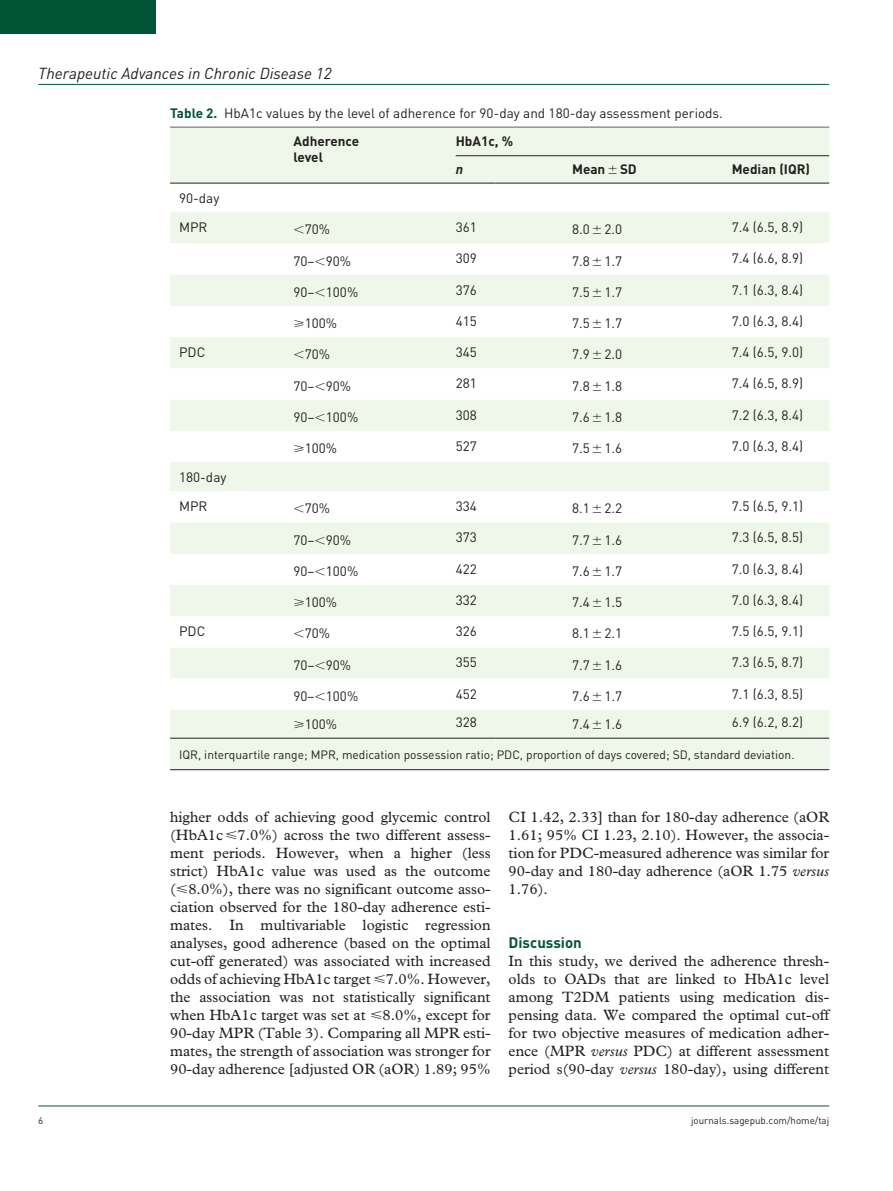
<style>
.page{position:relative;width:893px;height:1191px;background:#fff}
.page>*{position:absolute;margin:0;border:0;box-sizing:border-box;transform-origin:0 0}
.t1{font:italic 15.75px "DIN";color:#231f20}
.t2{font:15px/18px "Plantin Std";color:#231f20;text-align:justify}
.t3{font:700 15px "DIN";color:#015436}
.t4{font:13.5px/29px "DIN";color:#231f20}
.t5{font:700 13.5px "DIN";color:#231f20}
.t6{font:italic 700 13.5px "DIN";color:#231f20}
.t7{font:12px "DIN";color:#231f20}
.t8{font:9.75px "DIN";color:#231f20}
.s1{font-weight:700;color:#015436}
.s2{font-weight:700}
.s3{font-style:italic}
</style>
<div class="page">
<hr style="left:38px;top:84px;width:791px;height:1px;background:#015436">
<hr style="left:38px;top:1105px;width:791px;height:1px;background:#015436">
<div style="left:0;top:0;width:155px;height:34px;background:#015436"></div>
<div style="left:170px;top:738px;width:659px;height:31px;background:#eff7ea"></div>
<hr style="left:170px;top:127px;width:659px;height:1px;background:#231f20">
<hr style="left:170px;top:769px;width:659px;height:1px;background:#231f20">
<div style="left:170px;top:128px;width:659px;height:610px;background:#eff7ea"></div>
<svg style="left:170px;top:184px;width:659px;height:526px"></svg>
<hr style="left:170px;top:183px;width:47px;height:1px;background:#231f20">
<hr style="left:379px;top:183px;width:116px;height:1px;background:#231f20">
<hr style="left:495px;top:183px;width:160px;height:1px;background:#231f20">
<hr style="left:655px;top:183px;width:174px;height:1px;background:#231f20">
<hr style="left:170px;top:738px;width:47px;height:1px;background:#231f20">
<hr style="left:217px;top:738px;width:162px;height:1px;background:#231f20">
<hr style="left:379px;top:738px;width:116px;height:1px;background:#231f20">
<hr style="left:495px;top:738px;width:160px;height:1px;background:#231f20">
<hr style="left:655px;top:738px;width:174px;height:1px;background:#231f20">
<hr style="left:217px;top:183px;width:162px;height:1px;background:#231f20">
<hr style="left:456px;top:155px;width:373px;height:1px;background:#231f20">
<svg style="left:609px;top:166px;width:8px;height:8px"></svg>
<svg style="left:295px;top:226px;width:9px;height:8px"></svg>
<svg style="left:593px;top:226px;width:8px;height:8px"></svg>
<svg style="left:316px;top:257px;width:9px;height:8px"></svg>
<svg style="left:593px;top:257px;width:8px;height:8px"></svg>
<svg style="left:316px;top:289px;width:9px;height:7px"></svg>
<svg style="left:593px;top:288px;width:8px;height:8px"></svg>
<svg style="left:593px;top:320px;width:8px;height:8px"></svg>
<svg style="left:295px;top:351px;width:9px;height:8px"></svg>
<svg style="left:593px;top:351px;width:8px;height:8px"></svg>
<svg style="left:316px;top:382px;width:9px;height:8px"></svg>
<svg style="left:593px;top:382px;width:8px;height:8px"></svg>
<svg style="left:316px;top:413px;width:9px;height:8px"></svg>
<svg style="left:593px;top:413px;width:8px;height:8px"></svg>
<svg style="left:593px;top:445px;width:8px;height:8px"></svg>
<svg style="left:295px;top:505px;width:9px;height:8px"></svg>
<svg style="left:593px;top:505px;width:8px;height:8px"></svg>
<svg style="left:316px;top:536px;width:9px;height:8px"></svg>
<svg style="left:593px;top:536px;width:8px;height:8px"></svg>
<svg style="left:316px;top:567px;width:9px;height:8px"></svg>
<svg style="left:593px;top:567px;width:8px;height:8px"></svg>
<svg style="left:593px;top:599px;width:8px;height:8px"></svg>
<svg style="left:295px;top:630px;width:9px;height:8px"></svg>
<svg style="left:593px;top:630px;width:8px;height:8px"></svg>
<svg style="left:316px;top:661px;width:9px;height:8px"></svg>
<svg style="left:593px;top:661px;width:8px;height:8px"></svg>
<svg style="left:316px;top:692px;width:9px;height:8px"></svg>
<svg style="left:593px;top:692px;width:8px;height:8px"></svg>
<svg style="left:593px;top:721px;width:8px;height:7px"></svg>
<p class="t1" style="left:38px;top:63px;width:295px">Therapeutic Advances in Chronic Disease 12</p>
<p class="t4" style="left:293px;top:98px;width:431px;line-height:28.5px;text-indent:-123px"><span class="s1">Table 2.</span> HbA1c values by the level of adherence for 90-day and 180-day assessment periods.<br><span class="s2">Adherence</span></p>
<p class="t5" style="left:293px;top:148px;width:31px">level</p>
<p class="t5" style="left:456px;top:133px;width:59px">HbA1c, %</p>
<p class="t6" style="left:456px;top:160px;width:9px">n</p>
<p class="t5" style="left:572px;top:160px;width:66px">Mean SD</p>
<p class="t5" style="left:732px;top:160px;width:80px">Median (IQR)</p>
<p class="t4" style="left:179px;top:183px;width:42px">90-day<br>MPR</p>
<p class="t4" style="left:305px;top:215px;width:27px">70%</p>
<p class="t4" style="left:456px;top:212px;width:23px">361</p>
<p class="t4" style="left:572px;top:215px;width:52px">8.0 2.0</p>
<p class="t4" style="left:732px;top:212px;width:73px">7.4 (6.5, 8.9)</p>
<p class="t4" style="left:293px;top:246px;width:59px">70– 90%</p>
<p class="t4" style="left:456px;top:244px;width:23px">309</p>
<p class="t4" style="left:572px;top:246px;width:52px">7.8 1.7</p>
<p class="t4" style="left:732px;top:244px;width:73px">7.4 (6.6, 8.9)</p>
<p class="t4" style="left:293px;top:277px;width:66px">90– 100%</p>
<p class="t4" style="left:456px;top:275px;width:23px">376</p>
<p class="t4" style="left:572px;top:277px;width:52px">7.5 1.7</p>
<p class="t4" style="left:732px;top:275px;width:73px">7.1 (6.3, 8.4)</p>
<p class="t4" style="left:293px;top:308px;width:45px">⩾100%</p>
<p class="t4" style="left:456px;top:306px;width:23px">415</p>
<p class="t4" style="left:572px;top:308px;width:52px">7.5 1.7</p>
<p class="t4" style="left:732px;top:306px;width:73px">7.0 (6.3, 8.4)</p>
<p class="t4" style="left:179px;top:337px;width:28px">PDC</p>
<p class="t4" style="left:305px;top:340px;width:27px">70%</p>
<p class="t4" style="left:456px;top:337px;width:23px">345</p>
<p class="t4" style="left:572px;top:340px;width:52px">7.9 2.0</p>
<p class="t4" style="left:732px;top:337px;width:73px">7.4 (6.5, 9.0)</p>
<p class="t4" style="left:293px;top:371px;width:59px">70– 90%</p>
<p class="t4" style="left:456px;top:369px;width:23px">281</p>
<p class="t4" style="left:572px;top:371px;width:52px">7.8 1.8</p>
<p class="t4" style="left:732px;top:369px;width:73px">7.4 (6.5, 8.9)</p>
<p class="t4" style="left:293px;top:402px;width:66px">90– 100%</p>
<p class="t4" style="left:456px;top:400px;width:23px">308</p>
<p class="t4" style="left:572px;top:402px;width:52px">7.6 1.8</p>
<p class="t4" style="left:732px;top:400px;width:73px">7.2 (6.3, 8.4)</p>
<p class="t4" style="left:293px;top:433px;width:45px">⩾100%</p>
<p class="t4" style="left:456px;top:431px;width:23px">527</p>
<p class="t4" style="left:572px;top:433px;width:52px">7.5 1.6</p>
<p class="t4" style="left:732px;top:431px;width:73px">7.0 (6.3, 8.4)</p>
<p class="t4" style="left:179px;top:462px;width:49px">180-day<br>MPR</p>
<p class="t4" style="left:305px;top:494px;width:27px">70%</p>
<p class="t4" style="left:456px;top:491px;width:23px">334</p>
<p class="t4" style="left:572px;top:494px;width:52px">8.1 2.2</p>
<p class="t4" style="left:732px;top:491px;width:73px">7.5 (6.5, 9.1)</p>
<p class="t4" style="left:293px;top:525px;width:59px">70– 90%</p>
<p class="t4" style="left:456px;top:523px;width:23px">373</p>
<p class="t4" style="left:572px;top:525px;width:52px">7.7 1.6</p>
<p class="t4" style="left:732px;top:523px;width:73px">7.3 (6.5, 8.5)</p>
<p class="t4" style="left:293px;top:556px;width:66px">90– 100%</p>
<p class="t4" style="left:456px;top:554px;width:23px">422</p>
<p class="t4" style="left:572px;top:556px;width:52px">7.6 1.7</p>
<p class="t4" style="left:732px;top:554px;width:73px">7.0 (6.3, 8.4)</p>
<p class="t4" style="left:293px;top:587px;width:45px">⩾100%</p>
<p class="t4" style="left:456px;top:585px;width:23px">332</p>
<p class="t4" style="left:572px;top:587px;width:52px">7.4 1.5</p>
<p class="t4" style="left:732px;top:585px;width:73px">7.0 (6.3, 8.4)</p>
<p class="t4" style="left:179px;top:616px;width:28px">PDC</p>
<p class="t4" style="left:305px;top:619px;width:27px">70%</p>
<p class="t4" style="left:456px;top:616px;width:23px">326</p>
<p class="t4" style="left:572px;top:619px;width:52px">8.1 2.1</p>
<p class="t4" style="left:732px;top:616px;width:73px">7.5 (6.5, 9.1)</p>
<p class="t4" style="left:293px;top:650px;width:59px">70– 90%</p>
<p class="t4" style="left:456px;top:648px;width:23px">355</p>
<p class="t4" style="left:572px;top:650px;width:52px">7.7 1.6</p>
<p class="t4" style="left:732px;top:648px;width:73px">7.3 (6.5, 8.7)</p>
<p class="t4" style="left:293px;top:681px;width:66px">90– 100%</p>
<p class="t4" style="left:456px;top:679px;width:23px">452</p>
<p class="t4" style="left:572px;top:681px;width:52px">7.6 1.7</p>
<p class="t4" style="left:732px;top:679px;width:73px">7.1 (6.3, 8.5)</p>
<p class="t4" style="left:293px;top:709px;width:45px">⩾100%</p>
<p class="t4" style="left:456px;top:707px;width:23px">328</p>
<p class="t4" style="left:572px;top:709px;width:52px">7.4 1.6</p>
<p class="t4" style="left:732px;top:707px;width:73px">6.9 (6.2, 8.2)</p>
<p class="t7" style="left:179px;top:747px;width:617px">IQR, interquartile range; MPR, medication possession ratio; PDC, proportion of days covered; SD, standard deviation.</p>
<p class="t2" style="left:170px;top:808px;width:322px">higher odds of achieving good glycemic control (HbA1c⩽7.0%) across the two different assess&shy;ment periods. However, when a higher (less strict) HbA1c value was used as the outcome (⩽8.0%), there was no significant outcome asso&shy;ciation observed for the 180-day adherence esti&shy;mates. In multivariable logistic regression analyses, good adherence (based on the optimal cut-off generated) was associated with increased odds of achieving HbA1c target ⩽7.0%. However, the association was not statistically significant when HbA1c target was set at ⩽8.0%, except for 90-day MPR (Table 3). Comparing all MPR esti&shy;mates, the strength of association was stronger for 90-day adherence [adjusted OR (aOR) 1.89; 95%</p>
<p class="t2" style="left:509px;top:808px;width:322px">CI 1.42, 2.33] than for 180-day adherence (aOR 1.61; 95% CI 1.23, 2.10). However, the associa&shy;tion for PDC-measured adherence was similar for 90-day and 180-day adherence (aOR 1.75 <span class="s3">versus </span>1.76).</p>
<p class="t3" style="left:509px;top:933px;width:75px">Discussion</p>
<p class="t2" style="left:509px;top:952px;width:322px">In this study, we derived the adherence thresh&shy;olds to OADs that are linked to HbA1c level among T2DM patients using medication dis&shy;pensing data. We compared the optimal cut-off for two objective measures of medication adher&shy;ence (MPR <span class="s3">versus</span> PDC) at different assessment period s(90-day <span class="s3">versus</span> 180-day), using different</p>
<p class="t8" style="left:38px;top:1114px;width:7px">6</p>
<p class="t8" style="left:691px;top:1114px;width:140px">journals.sagepub.com/home/taj</p>
</div>
